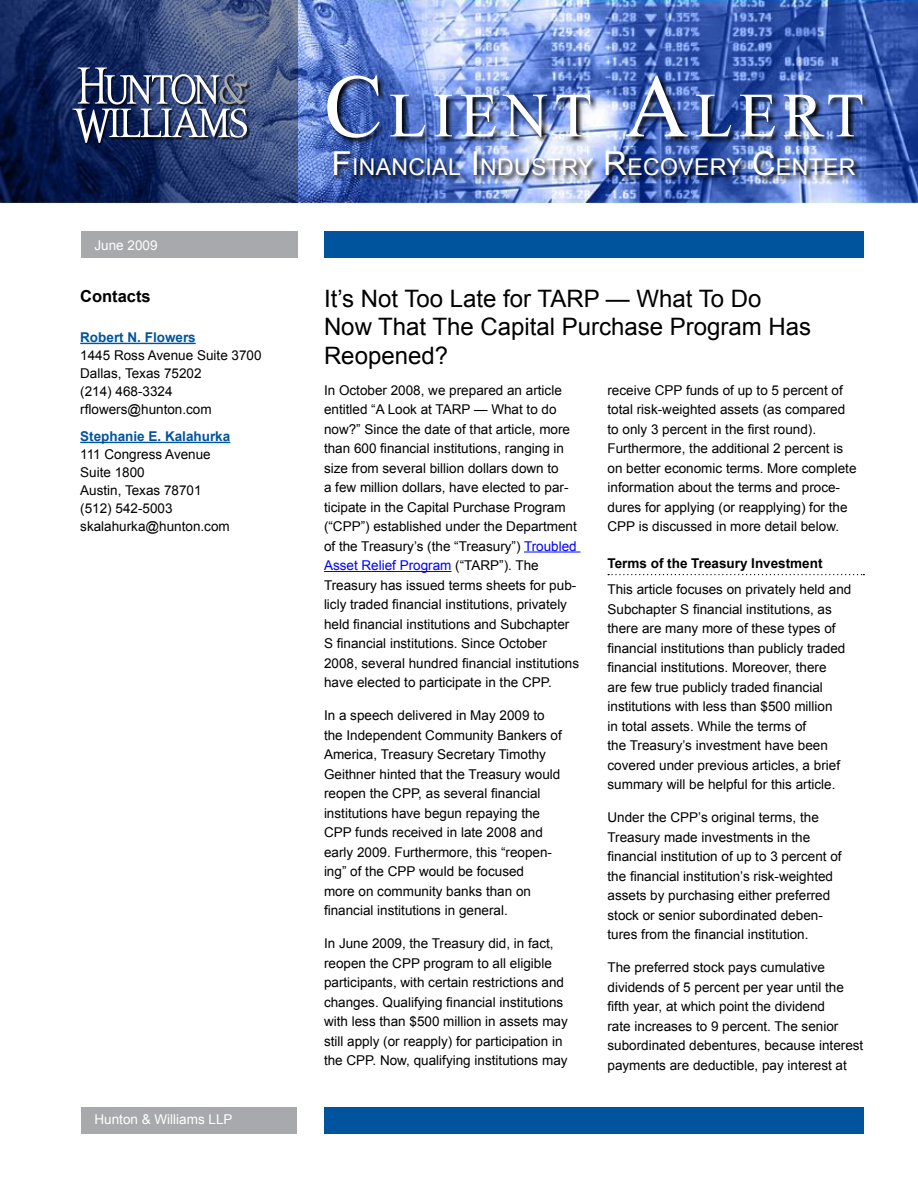
<style>
.page{position:relative;width:918px;height:1188px;background:#fff}
.page>*{position:absolute;margin:0;border:0;box-sizing:border-box;transform-origin:0 0}
.Masthead_title_1_lin{font:63px "Times New Roman";letter-spacing:.1em;color:#fff}
.Header_1{font:24px/28.5px "Arial";color:#000}
.Header_1_subheading{font:23.1px "Arial";letter-spacing:.015em;color:#fff}
.Contact_main_title{font:700 16.5px "Arial";color:#000}
.body_text{font:13.5px/19.5px "Arial";color:#000}
.contact_body_text{font:13.5px/18px "Arial";color:#000}
.contact_name{font:700 13.5px "Arial";color:#00549e}
.Header_2_with_dots{font:700 13.5px "Arial";color:#000}
.LLP___Date{font:13.5px "Arial";color:#fff}
.s1{font-size:90px}
.s2{font-size:33px}
.s3{color:#00f}
</style>
<div class="page">
<img style="left:1px;top:0;width:917px;height:203px">
<svg style="left:0;top:0;width:298px;height:202px;background:#253869"></svg>
<div style="left:324px;top:1107px;width:540px;height:27px;background:#00549e"></div>
<div style="left:324px;top:231px;width:540px;height:27px;background:#00549e"></div>
<div style="left:81px;top:231px;width:217px;height:27px;background:#a7a9ac"></div>
<div style="left:81px;top:1107px;width:216px;height:27px;background:#a7a9ac"></div>
<div style="left:73px;top:68px;width:183px;height:84px;background:#000;opacity:.75"></div>
<svg style="left:72px;top:68px;width:175px;height:75px"></svg>
<img style="left:326px;top:74px;width:592px;height:130px">
<img style="left:332px;top:150px;width:586px;height:54px">
<hr style="left:524px;top:552px;width:57px;height:1px;background:#00f">
<hr style="left:324px;top:571px;width:128px;height:1px;background:#00f">
<svg style="left:608px;top:574px;width:256px;height:1px"></svg>
<hr style="left:80px;top:343px;width:116px;height:1px;background:#00549e">
<hr style="left:80px;top:442px;width:150px;height:1px;background:#00549e">
<p class="LLP___Date" style="left:94px;top:236px;width:65px">June 2009</p>
<p class="Contact_main_title" style="left:80px;top:285px;width:72px">Contacts</p>
<p class="contact_name" style="left:80px;top:328px;width:117px">Robert N. Flowers</p>
<p class="contact_body_text" style="left:80px;top:346px;width:183px">1445 Ross Avenue Suite 3700</p>
<p class="contact_body_text" style="left:80px;top:364px;width:123px">Dallas, Texas 75202</p>
<p class="contact_body_text" style="left:80px;top:382px;width:94px">(214) 468-3324</p>
<p class="contact_body_text" style="left:80px;top:400px;width:133px">rflowers@hunton.com</p>
<p class="contact_name" style="left:80px;top:427px;width:152px">Stephanie E. Kalahurka</p>
<p class="contact_body_text" style="left:80px;top:445px;width:132px">111 Congress Avenue</p>
<p class="contact_body_text" style="left:80px;top:463px;width:66px">Suite 1800</p>
<p class="contact_body_text" style="left:80px;top:481px;width:123px">Austin, Texas 78701</p>
<p class="contact_body_text" style="left:80px;top:499px;width:151px">(512) 542-5003 skalahurka@hunton.com</p>
<p class="LLP___Date" style="left:94px;top:1111px;width:140px">Hunton &amp; Williams LLP</p>
<p class="Masthead_title_1_lin" style="left:324px;top:73px;width:542px"><span class="s1">C</span>LIENT <span class="s1">A</span>LERT</p>
<p class="Header_1_subheading" style="left:332px;top:152px;width:525px"><span class="s2">F</span>INANCIAL <span class="s2">I</span> NDUSTRY <span class="s2">R</span>ECOVERY <span class="s2">C</span>ENTER</p>
<p class="Header_1" style="left:324px;top:285px;width:489px">It’s Not Too Late for TARP — What To Do<br>Now That The Capital Purchase Program Has<br>Reopened?</p>
<p class="body_text" style="left:324px;top:380px;width:257px">In October 2008, we prepared an article entitled “A Look at TARP — What to do now?” Since the date of that article, more than 600 financial institutions, ranging in size from several billion dollars down to<br>a few million dollars, have elected to par&shy;ticipate in the Capital Purchase Program (“CPP”) established under the Department of the Treasury’s (the “Treasury”) <span class="s3">Troubled Asset Relief Program</span> (“TARP”). The Treasury has issued terms sheets for pub&shy;licly traded financial institutions, privately held financial institutions and Subchapter S financial institutions. Since October 2008, several hundred financial institutions have elected to participate in the CPP.</p>
<p class="body_text" style="left:324px;top:706px;width:239px">In a speech delivered in May 2009 to the Independent Community Bankers of America, Treasury Secretary Timothy Geithner hinted that the Treasury would reopen the CPP, as several financial institutions have begun repaying the CPP funds received in late 2008 and early 2009. Furthermore, this “reopen&shy;ing” of the CPP would be focused<br>more on community banks than on financial institutions in general.</p>
<p class="body_text" style="left:324px;top:934px;width:245px">In June 2009, the Treasury did, in fact, reopen the CPP program to all eligible participants, with certain restrictions and changes. Qualifying financial institutions with less than $500 million in assets may still apply (or reapply) for participation in the CPP. Now, qualifying institutions may</p>
<p class="body_text" style="left:608px;top:380px;width:251px">receive CPP funds of up to 5 percent of total risk-weighted assets (as compared to only 3 percent in the first round).<br>Furthermore, the additional 2 percent is on better economic terms. More complete information about the terms and proce&shy;dures for applying (or reapplying) for the CPP is discussed in more detail below.</p>
<p class="Header_2_with_dots" style="left:608px;top:554px;width:217px">Terms of the Treasury Investment</p>
<p class="body_text" style="left:608px;top:580px;width:245px">This article focuses on privately held and Subchapter S financial institutions, as there are many more of these types of financial institutions than publicly traded financial institutions. Moreover, there<br>are few true publicly traded financial institutions with less than $500 million<br>in total assets. While the terms of<br>the Treasury’s investment have been covered under previous articles, a brief summary will be helpful for this article.</p>
<p class="body_text" style="left:608px;top:808px;width:236px">Under the CPP’s original terms, the Treasury made investments in the financial institution of up to 3 percent of the financial institution’s risk-weighted assets by purchasing either preferred stock or senior subordinated deben&shy;tures from the financial institution.</p>
<p class="body_text" style="left:608px;top:958px;width:257px">The preferred stock pays cumulative dividends of 5 percent per year until the fifth year, at which point the dividend<br>rate increases to 9 percent. The senior subordinated debentures, because interest payments are deductible, pay interest at</p>
</div>
